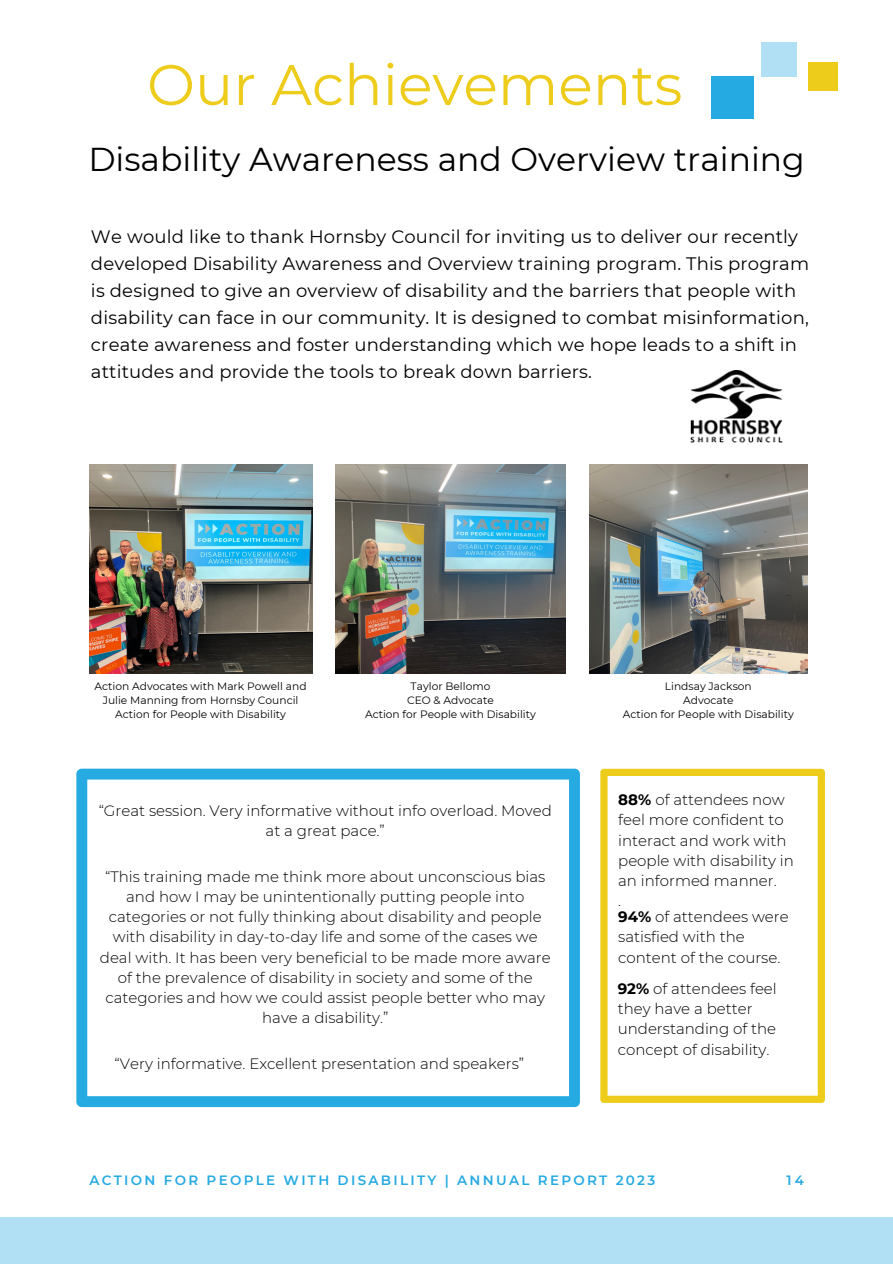
<style>
.page{position:relative;width:893px;height:1264px;background:#fff}
.page>*{position:absolute;margin:0;border:0;box-sizing:border-box;transform-origin:0 0}
.t1{font:57px "Montserrat";color:#eecc1b}
.t2{font:33px "Montserrat";color:#000}
.t3{font:18px/27px "Montserrat";letter-spacing:.01em;color:#000}
.t4{font:300 15px/20.2px "Montserrat";color:#000}
.t5{font:600 13.5px "Montserrat";letter-spacing:.17em;color:#25aae1}
.t6{font:10.65px/14.2px "Montserrat";color:#000;text-align:center}
.s1{font-weight:700}
</style>
<div class="page">
<div style="left:711px;top:76px;width:42px;height:42px;background:#25aae1"></div>
<div style="left:761px;top:42px;width:35px;height:34px;background:#b1e0f4"></div>
<div style="left:808px;top:62px;width:30px;height:29px;background:#eecc1b"></div>
<div style="left:0;top:1217px;width:892px;height:46px;background:#b1e0f4"></div>
<img style="left:89px;top:465px;width:223px;height:208px">
<img style="left:335px;top:465px;width:230px;height:208px">
<img style="left:589px;top:465px;width:218px;height:208px">
<svg style="left:76px;top:768px;width:504px;height:339px"></svg>
<svg style="left:600px;top:768px;width:224px;height:334px"></svg>
<img style="left:690px;top:371px;width:92px;height:72px">
<p class="t1" style="left:147px;top:50px;width:537px">Our Achievements</p>
<p class="t2" style="left:88px;top:139px;width:718px">Disability Awareness and Overview training</p>
<p class="t3" style="left:91px;top:222px;width:719px">We would like to thank Hornsby Council for inviting us to deliver our recently developed Disability Awareness and Overview training program. This program is designed to give an overview of disability and the barriers that people with disability can face in our community. It is designed to combat misinformation, create awareness and foster understanding which we hope leads to a shift in attitudes and provide the tools to break down barriers.</p>
<p class="t6" style="left:94px;top:679px;width:213px">Action Advocates with Mark Powell and<br>Julie Manning from Hornsby Council</p>
<p class="t6" style="left:115px;top:707px;width:172px">Action for People with Disability</p>
<p class="t6" style="left:410px;top:679px;width:81px">Taylor Bellomo</p>
<p class="t6" style="left:407px;top:693px;width:88px">CEO &amp; Advocate</p>
<p class="t6" style="left:365px;top:707px;width:172px">Action for People with Disability</p>
<p class="t4" style="left:99px;top:800px;width:455px;text-align:center">“Great session. Very informative without info overload. Moved at a great pace.”</p>
<p class="t4" style="left:100px;top:866px;width:452px;text-align:center">“This training made me think more about unconscious bias and how I may be unintentionally putting people into categories or not fully thinking about disability and people with disability in day-to-day life and some of the cases we deal with. It has been very beneficial to be made more aware of the prevalence of disability in society and some of the categories and how we could assist people better who may have a disability.”</p>
<p class="t4" style="left:115px;top:1053px;width:411px">“Very informative. Excellent presentation and speakers”</p>
<p class="t6" style="left:665px;top:679px;width:88px">Lindsay Jackson</p>
<p class="t6" style="left:683px;top:693px;width:52px">Advocate</p>
<p class="t6" style="left:623px;top:707px;width:172px">Action for People with Disability</p>
<p class="t4" style="left:618px;top:789px;width:177px"><span class="s1">88%</span> of attendees now feel more confident to interact and work with people with disability in an informed manner.</p>
<p class="t4" style="left:618px;top:890px;width:4px">.</p>
<p class="t4" style="left:618px;top:906px;width:172px"><span class="s1">94%</span> of attendees were satisfied with the content of the course.</p>
<p class="t4" style="left:617px;top:978px;width:160px"><span class="s1">92%</span> of attendees feel they have a better understanding of the concept of disability.</p>
<p class="t5" style="left:89px;top:1172px;width:567px">ACTION FOR PEOPLE WITH DISABILITY | ANNUAL REPORT 2023</p>
<p class="t5" style="left:786px;top:1172px;width:19px">14</p>
</div>
